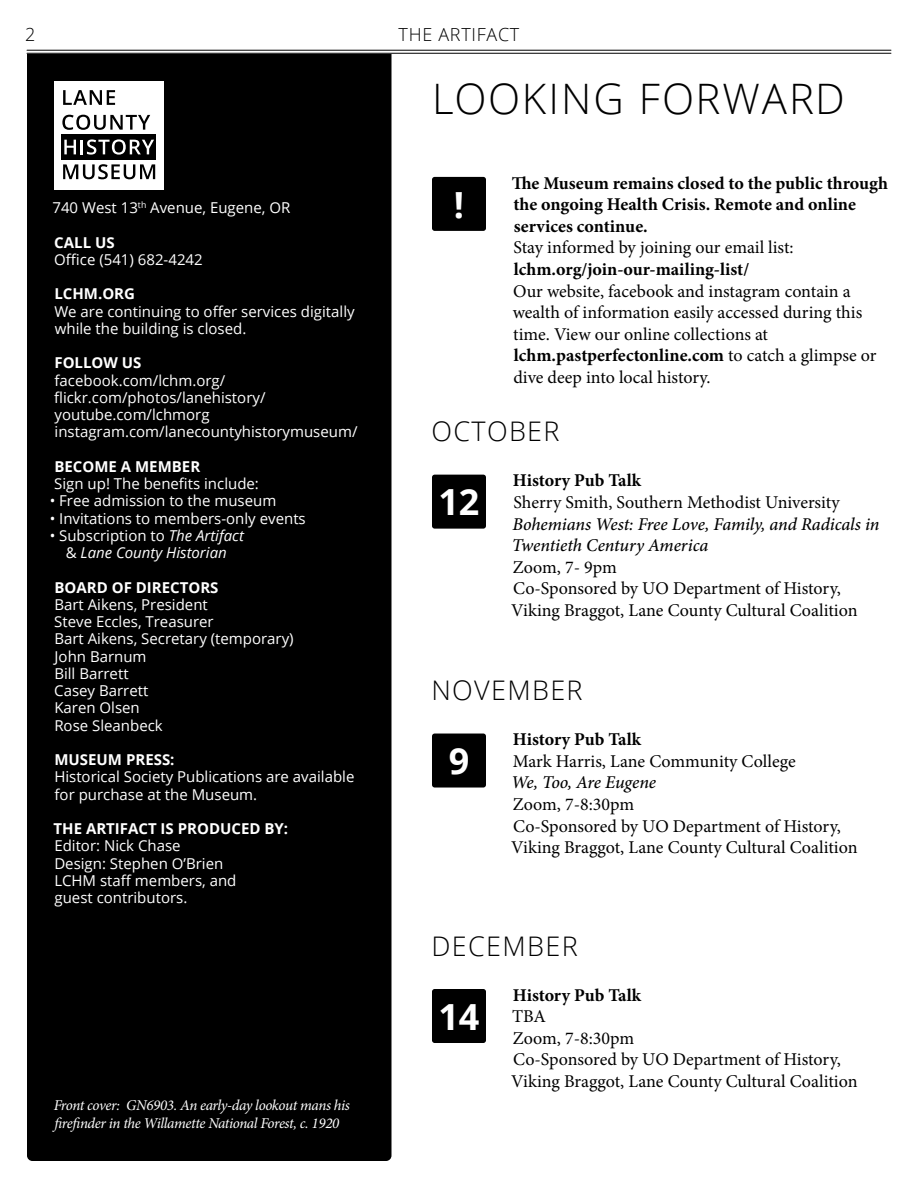
<style>
.page{position:relative;width:918px;height:1188px;background:#fff}
.page>*{position:absolute;margin:0;border:0;box-sizing:border-box;transform-origin:0 0}
.t1{font:300 42px "Open Sans";letter-spacing:.045em;color:#000}
.t2{font:700 36px "Open Sans";color:#fff}
.t3{font:300 27px "Open Sans";letter-spacing:.05em;color:#000}
.t4{font:18px/21.6px "Minion Pro";color:#000}
.t5{font:700 18px/21.6px "Minion Pro";color:#000}
.t6{font:italic 500 18px/21.6px "Minion Pro";letter-spacing:-.005em;color:#000}
.t7{font:300 18px "Open Sans";letter-spacing:.04em;color:#000}
.t8{font:15px/17.2px "Open Sans";color:#fff}
.t9{font:italic 15px/18px "Minion Pro";letter-spacing:-.025em;color:#fff}
.t10{font:700 15px "Open Sans";color:#fff}
.t11{font:italic 15px/17.2px "Open Sans";color:#fff;text-align:center}
.s1{font-style:normal}
.s2{font-weight:700}
</style>
<div class="page">
<hr style="left:27px;top:53px;width:864px;height:1px;background:#000">
<hr style="left:27px;top:50px;width:864px;height:1px;background:#000">
<div style="left:27px;top:54px;width:365px;height:1107px;background:#000"></div>
<svg style="left:54px;top:81px;width:109px;height:109px"></svg>
<div style="left:432px;top:177px;width:54px;height:54px;background:#000;border-radius:3px"></div>
<div style="left:432px;top:475px;width:54px;height:54px;background:#000;border-radius:3px"></div>
<div style="left:432px;top:734px;width:54px;height:54px;background:#000;border-radius:3px"></div>
<div style="left:432px;top:989px;width:54px;height:54px;background:#000;border-radius:3px"></div>
<p class="t7" style="left:25px;top:22px;width:12px">2</p>
<p class="t7" style="left:399px;top:22px;width:122px">THE ARTIFACT</p>
<p class="t8" style="left:52px;top:199px;width:239px">740 West 13<sup>th</sup> Avenue, Eugene, OR</p>
<p class="t10" style="left:54px;top:232px;width:62px">CALL US</p>
<p class="t8" style="left:54px;top:250px;width:150px">Office (541) 682-4242</p>
<p class="t10" style="left:54px;top:283px;width:82px">LCHM.ORG</p>
<p class="t8" style="left:54px;top:302px;width:302px">We are continuing to offer services digitally while the building is closed.</p>
<p class="t10" style="left:54px;top:352px;width:89px">FOLLOW US</p>
<p class="t8" style="left:54px;top:371px;width:305px">facebook.com/lchm.org/ flickr.com/photos/lanehistory/ youtube.com/lchmorg instagram.com/lanecountyhistorymuseum/</p>
<p class="t10" style="left:54px;top:456px;width:147px">BECOME A MEMBER</p>
<p class="t8" style="left:54px;top:475px;width:206px">Sign up! The benefits include:</p>
<p class="t8" style="left:50px;top:492px;width:228px">• Free admission to the museum</p>
<p class="t8" style="left:50px;top:509px;width:258px">• Invitations to members-only events</p>
<p class="t11" style="left:50px;top:526px;width:196px"><span class="s1">• Subscription to</span> The Artifact <span class="s1">&amp;</span> Lane County Historian</p>
<p class="t10" style="left:54px;top:577px;width:166px">BOARD OF DIRECTORS</p>
<p class="t8" style="left:54px;top:595px;width:241px">Bart Aikens, President<br>Steve Eccles, Treasurer<br>Bart Aikens, Secretary (temporary)<br>John Barnum<br>Bill Barrett<br>Casey Barrett<br>Karen Olsen<br>Rose Sleanbeck</p>
<p class="t10" style="left:54px;top:749px;width:122px">MUSEUM PRESS:</p>
<p class="t8" style="left:54px;top:768px;width:302px">Historical Society Publications are available for purchase at the Museum.</p>
<p class="t10" style="left:54px;top:818px;width:236px">THE ARTIFACT IS PRODUCED BY:</p>
<p class="t8" style="left:54px;top:837px;width:184px">Editor: Nick Chase<br>Design: Stephen O’Brien<br>LCHM staff members, and guest contributors.</p>
<p class="t9" style="left:54px;top:1096px;width:298px">Front cover: GN6903. An early-day lookout mans his firefinder in the Willamette National Forest, c. 1920</p>
<h1 class="t1" style="left:432px;top:70px;width:414px">LOOKING FORWARD</h1>
<h2 class="t2" style="left:454px;top:179px;width:12px">!</h2>
<p class="t5" style="left:512px;top:172px;width:378px">The Museum remains closed to the public through the ongoing Health Crisis. Remote and online services continue.</p>
<p class="t4" style="left:513px;top:237px;width:282px">Stay informed by joining our email list:</p>
<p class="t5" style="left:514px;top:258px;width:237px">lchm.org/join-our-mailing-list/</p>
<p class="t4" style="left:513px;top:280px;width:365px">Our website, facebook and instagram contain a wealth of information easily accessed during this time. View our online collections at <span class="s2">lchm.pastperfectonline.com</span> to catch a glimpse or dive deep into local history.</p>
<h3 class="t3" style="left:431px;top:413px;width:130px">OCTOBER</h3>
<h2 class="t2" style="left:438px;top:477px;width:43px">12</h2>
<p class="t5" style="left:513px;top:470px;width:130px">History Pub Talk</p>
<p class="t4" style="left:513px;top:491px;width:328px">Sherry Smith, Southern Methodist University</p>
<p class="t6" style="left:512px;top:513px;width:369px">Bohemians West: Free Love, Family, and Radicals in<br>Twentieth Century America</p>
<p class="t4" style="left:511px;top:556px;width:348px">Zoom, 7- 9pm<br>Co-Sponsored by UO Department of History,<br>Viking Braggot, Lane County Cultural Coalition</p>
<h3 class="t3" style="left:431px;top:672px;width:153px">NOVEMBER</h3>
<h2 class="t2" style="left:449px;top:736px;width:22px">9</h2>
<p class="t5" style="left:513px;top:728px;width:130px">History Pub Talk</p>
<p class="t4" style="left:513px;top:750px;width:284px">Mark Harris, Lane Community College</p>
<p class="t6" style="left:511px;top:772px;width:147px">We, Too, Are Eugene</p>
<p class="t4" style="left:511px;top:794px;width:348px">Zoom, 7-8:30pm<br>Co-Sponsored by UO Department of History,<br>Viking Braggot, Lane County Cultural Coalition</p>
<h3 class="t3" style="left:431px;top:928px;width:148px">DECEMBER</h3>
<h2 class="t2" style="left:438px;top:991px;width:43px">14</h2>
<p class="t5" style="left:513px;top:984px;width:130px">History Pub Talk</p>
<p class="t4" style="left:511px;top:1006px;width:348px">TBA<br>Zoom, 7-8:30pm<br>Co-Sponsored by UO Department of History,<br>Viking Braggot, Lane County Cultural Coalition</p>
</div>
